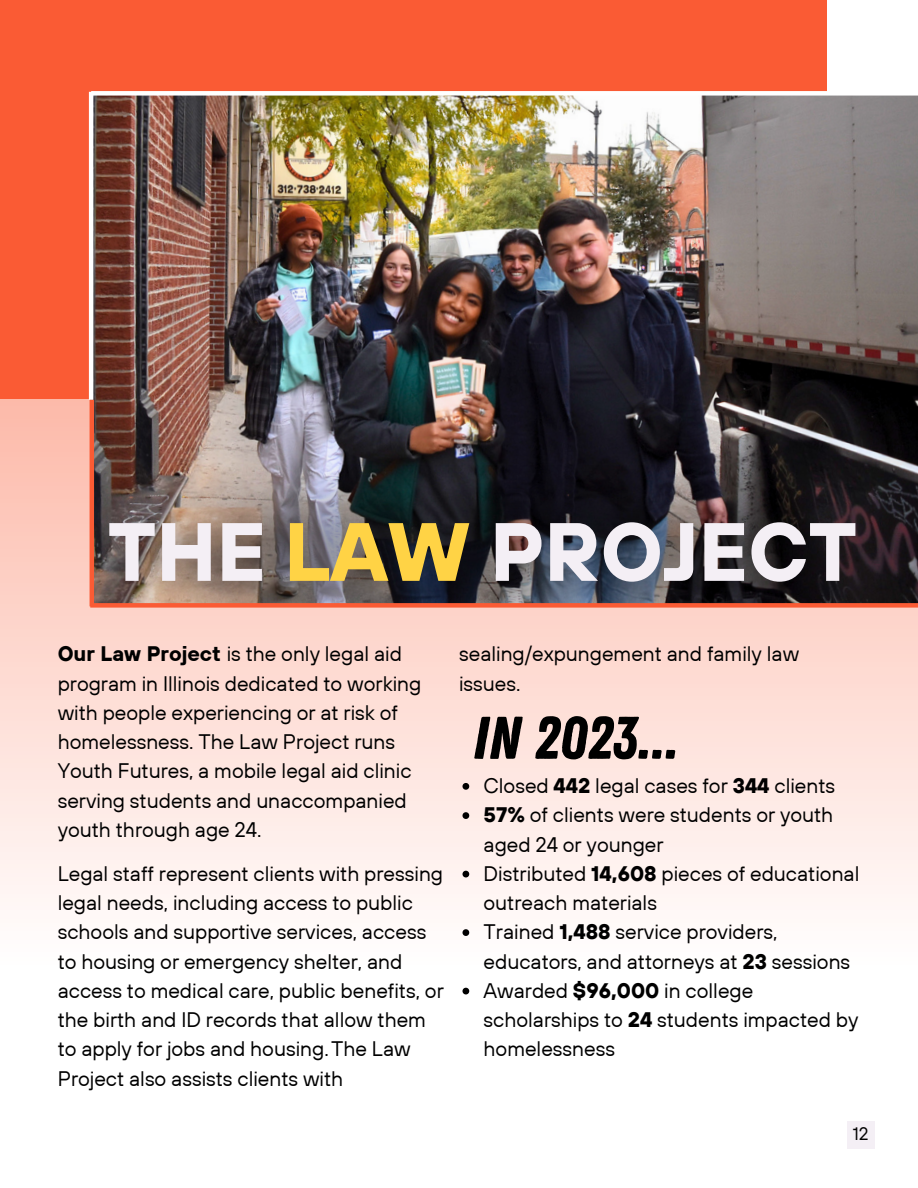
<style>
.page{position:relative;width:918px;height:1188px;background:#fff}
.page>*{position:absolute;margin:0;border:0;box-sizing:border-box;transform-origin:0 0}
.t1{font:700 82.5px "TT Hoves";color:#f4eff5}
.t2{font:60px "Zing Rust Base";color:#000}
.t3{font:21px/29.2px "TT Hoves";color:#000}
.t4{font:18px "TT Hoves";color:#000}
.s1{color:#ffd345}
.s2{font-weight:700}
</style>
<div class="page">
<svg style="left:0;top:399px;width:918px;height:536px"></svg>
<div style="left:0;top:0;width:826px;height:399px;background:#fa5b34"></div>
<div style="left:847px;top:1121px;width:28px;height:28px;background:#f4eff5"></div>
<img style="left:93px;top:96px;width:825px;height:507px">
<img style="left:94px;top:465px;width:766px;height:138px">
<div style="left:91px;top:91px;width:827px;height:5px;background:#fff"></div>
<hr style="left:89px;top:92px;width:4px;height:308px;background:#fff">
<div style="left:90px;top:603px;width:828px;height:5px;background:#fa5b34"></div>
<hr style="left:90px;top:400px;width:4px;height:206px;background:#fa5b34">
<svg style="left:463px;top:783px;width:6px;height:7px"></svg>
<svg style="left:463px;top:812px;width:6px;height:7px"></svg>
<svg style="left:463px;top:871px;width:6px;height:6px"></svg>
<svg style="left:463px;top:929px;width:6px;height:7px"></svg>
<svg style="left:463px;top:988px;width:6px;height:6px"></svg>
<h2 class="t1" style="left:108px;top:498px;width:751px">THE <span class="s1">LAW</span> PROJECT</h2>
<h1 class="t3" style="left:58px;top:639px;width:365px"><span class="s2">Our Law Project</span> is the only legal aid program in Illinois dedicated to working with people experiencing or at risk of homelessness. The Law Project runs Youth Futures, a mobile legal aid clinic serving students and unaccompanied youth through age 24.</h1>
<p class="t3" style="left:58px;top:858px;width:388px">Legal staff represent clients with pressing legal needs, including access to public schools and supportive services, access to housing or emergency shelter, and access to medical care, public benefits, or the birth and ID records that allow them to apply for jobs and housing.The Law Project also assists clients with</p>
<p class="t3" style="left:459px;top:639px;width:342px">sealing/expungement and family law issues.</p>
<p class="t2" style="left:473px;top:703px;width:207px">In 2023...</p>
<h1 class="t3" style="left:484px;top:771px;width:353px">Closed <span class="s2">442</span> legal cases for <span class="s2">344</span> clients</h1>
<p class="t3" style="left:484px;top:800px;width:351px"><span class="s2">57%</span> of clients were students or youth aged 24 or younger</p>
<p class="t3" style="left:484px;top:858px;width:377px">Distributed <span class="s2">14,608</span> pieces of educational outreach materials</p>
<p class="t3" style="left:484px;top:917px;width:368px">Trained <span class="s2">1,488</span> service providers, educators, and attorneys at <span class="s2">23</span> sessions</p>
<p class="t3" style="left:484px;top:975px;width:377px">Awarded <span class="s2">$96,000</span> in college scholarships to <span class="s2">24</span> students impacted by homelessness</p>
<p class="t4" style="left:853px;top:1122px;width:17px">12</p>
</div>
